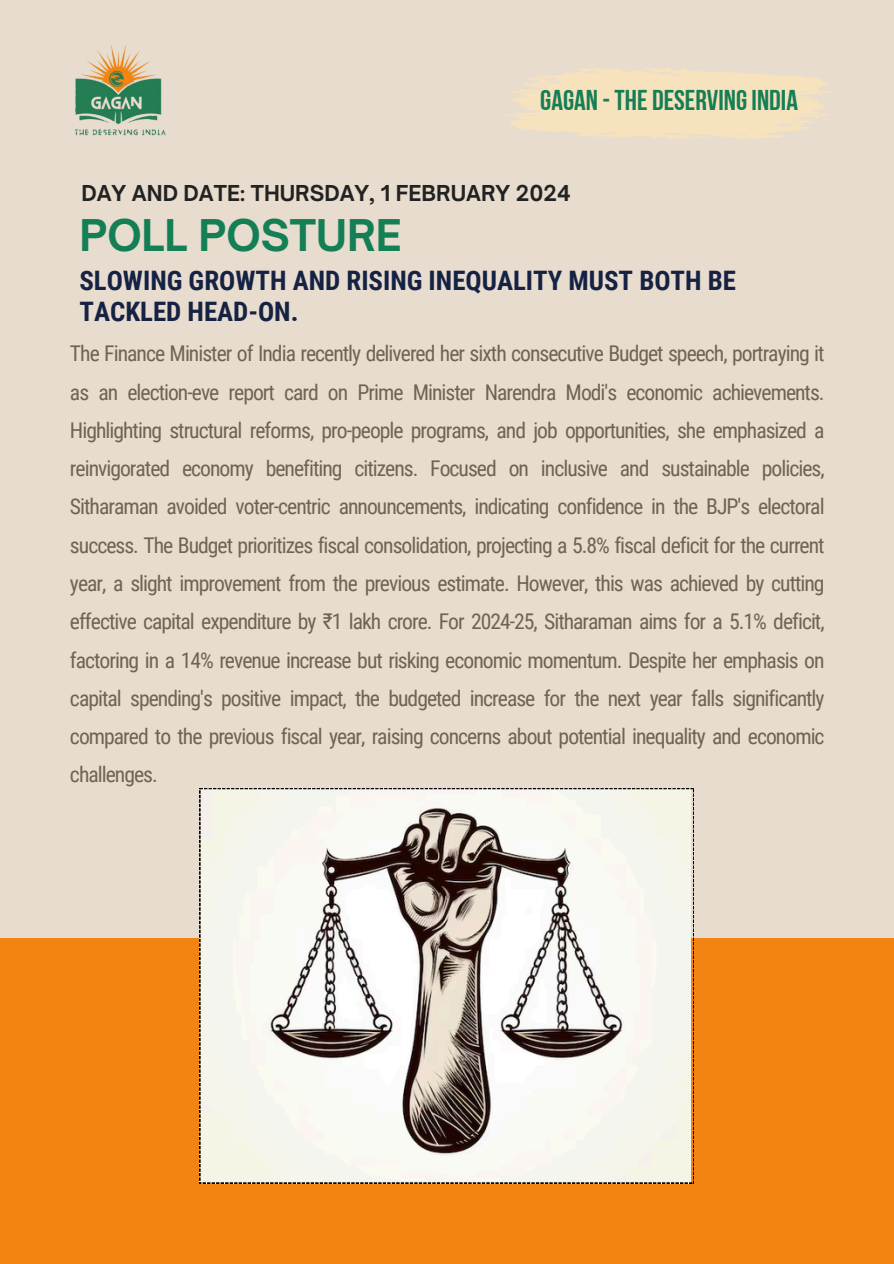
<style>
.page{position:relative;width:894px;height:1264px;background:#fff}
.page>*{position:absolute;margin:0;border:0;box-sizing:border-box;transform-origin:0 0}
.t1{font:700 41.85px "Open Sauce One";color:#147e55}
.t2{font:28.5px "Bebas Neue Cyrillic";color:#147e55}
.t3{font:700 26.85px/31.5px "Roboto Condensed";color:#152244}
.t4{font:21.6px/38.2px "Roboto Condensed";letter-spacing:-.045em;color:#706451;text-align:justify}
.t5{font:700 21px "Open Sauce One";color:#222}
</style>
<div class="page">
<div style="left:0;top:0;width:893px;height:1263px;background:#e7dcce"></div>
<img style="left:75px;top:45px;width:91px;height:91px">
<svg style="left:507px;top:68px;width:324px;height:71px"></svg>
<div style="left:0;top:938px;width:893px;height:325px;background:#f18412"></div>
<svg style="left:199px;top:788px;width:494px;height:395px;fill:#f5f5f0"></svg>
<h1 class="t2" style="left:540px;top:88px;width:259px">GAGAN -THE DESERVINGINDIA</h1>
<h2 class="t5" style="left:81px;top:180px;width:490px">DAY AND DATE: THURSDAY, 1 FEBRUARY 2024</h2>
<p class="t1" style="left:79px;top:209px;width:324px">POLL POSTURE</p>
<p class="t3" style="left:79px;top:264px;width:657px">SLOWING GROWTH AND RISING INEQUALITY MUST BOTH BE<br>TACKLED HEAD-ON.</p>
<p class="t4" style="left:70px;top:335px;width:756px">The Finance Minister of India recently delivered her sixth consecutive Budget speech, portraying it as an election-eve report card on Prime Minister Narendra Modi's economic achievements.<br>Highlighting structural reforms, pro-people programs, and job opportunities, she emphasized a reinvigorated economy benefiting citizens. Focused on inclusive and sustainable policies, Sitharaman avoided voter-centric announcements, indicating confidence in the BJP's electoral success. The Budget prioritizes fiscal consolidation, projecting a 5.8% fiscal deficit for the current year, a slight improvement from the previous estimate. However, this was achieved by cutting effective capital expenditure by ₹1 lakh crore. For 2024-25, Sitharaman aims for a 5.1% deficit, factoring in a 14% revenue increase but risking economic momentum. Despite her emphasis on capital spending's positive impact, the budgeted increase for the next year falls significantly compared to the previous fiscal year, raising concerns about potential inequality and economic challenges.</p>
</div>
